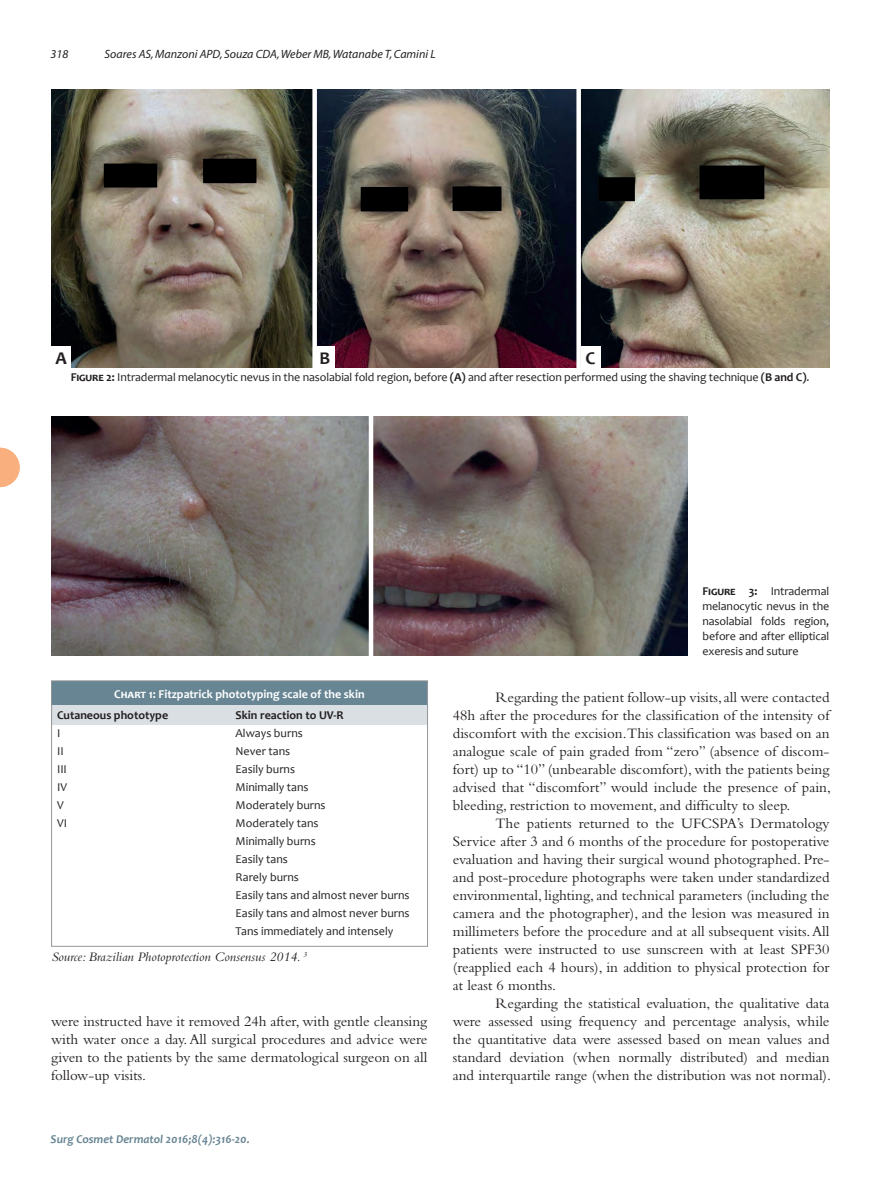
<style>
.page{position:relative;width:893px;height:1191px;background:#fff}
.page>*{position:absolute;margin:0;border:0;box-sizing:border-box;transform-origin:0 0}
.t1{font:700 18px "Candara";color:#231f20}
.t2{font:15px/18px "Bembo";color:#231f20;text-align:justify}
.Surgical-PT_-_2016{font:italic 13.5px "Bembo";color:#231f20}
.t3{font:12px/15px "Candara";color:#231f20;text-align:justify}
.t4{font:italic 12px "Myriad";color:#231f20}
.t5{font:700 12px "Candara";color:#fff}
.t6{font:700 12px "Candara";color:#231f20}
.t7{font:italic 700 12px "Candara";color:#678593}
.s1{font-weight:700}
</style>
<div class="page">
<svg style="left:0;top:448px;width:20px;height:39px"></svg>
<div style="left:51px;top:681px;width:376px;height:26px;background:#678593"></div>
<div style="left:51px;top:705px;width:377px;height:19px;background:#d9dfe3"></div>
<div style="left:51px;top:680px;width:377px;height:266px;border:1px solid #939598"></div>
<img style="left:51px;top:89px;width:778px;height:279px">
<img style="left:51px;top:417px;width:636px;height:238px">
<div style="left:312px;top:86px;width:5px;height:284px;background:#fff"></div>
<div style="left:576px;top:86px;width:5px;height:284px;background:#fff"></div>
<div style="left:51px;top:347px;width:20px;height:21px;background:#fff"></div>
<div style="left:315px;top:347px;width:20px;height:21px;background:#fff"></div>
<div style="left:580px;top:347px;width:20px;height:21px;background:#fff"></div>
<hr style="left:369px;top:413px;width:4px;height:247px;background:#fff">
<p class="t4" style="left:51px;top:48px;width:19px">318</p>
<p class="t4" style="left:105px;top:48px;width:333px">Soares AS, Manzoni APD, Souza CDA, Weber MB, Watanabe T, Camini L</p>
<p class="t1" style="left:55px;top:347px;width:13px">A</p>
<p class="t1" style="left:320px;top:347px;width:12px">B</p>
<p class="t1" style="left:585px;top:347px;width:11px">C</p>
<p class="t3" style="left:71px;top:369px;width:740px"><span class="s1">Figure 2:</span> Intradermal melanocytic nevus in the nasolabial fold region, before <span class="s1">(A)</span> and after resection performed using the shaving technique <span class="s1">(B and C)</span>.</p>
<p class="t5" style="left:114px;top:687px;width:252px">Chart 1: Fitzpatrick phototyping scale of the skin</p>
<p class="t6" style="left:57px;top:707px;width:113px">Cutaneous phototype</p>
<p class="t6" style="left:236px;top:707px;width:110px">Skin reaction to UV-R</p>
<p class="t3" style="left:57px;top:725px;width:5px">I</p>
<p class="t3" style="left:236px;top:725px;width:69px">Always burns</p>
<p class="t3" style="left:57px;top:743px;width:8px">II</p>
<p class="t3" style="left:236px;top:743px;width:56px">Never tans</p>
<p class="t3" style="left:57px;top:761px;width:11px">III</p>
<p class="t3" style="left:236px;top:761px;width:61px">Easily burns</p>
<p class="t3" style="left:57px;top:779px;width:11px">IV</p>
<p class="t3" style="left:236px;top:779px;width:75px">Minimally tans</p>
<p class="t3" style="left:57px;top:797px;width:8px">V</p>
<p class="t3" style="left:236px;top:797px;width:92px">Moderately burns</p>
<p class="t3" style="left:57px;top:815px;width:11px">VI</p>
<p class="t3" style="left:236px;top:815px;width:84px">Moderately tans</p>
<p class="t3" style="left:236px;top:833px;width:82px">Minimally burns</p>
<p class="t3" style="left:236px;top:851px;width:54px">Easily tans</p>
<p class="t3" style="left:236px;top:869px;width:65px">Rarely burns</p>
<p class="t3" style="left:236px;top:887px;width:176px">Easily tans and almost never burns</p>
<p class="t3" style="left:236px;top:905px;width:176px">Easily tans and almost never burns</p>
<p class="t3" style="left:236px;top:923px;width:159px">Tans immediately and intensely</p>
<p class="Surgical-PT_-_2016" style="left:51px;top:949px;width:257px">Source: Brazilian Photoprotection Consensus 2014. <sup>3</sup></p>
<p class="t2" style="left:51px;top:1012px;width:378px">were instructed have it removed 24h after, with gentle cleansing with water once a day. All surgical procedures and advice were given to the patients by the same dermatological surgeon on all follow-up visits.</p>
<p class="t7" style="left:51px;top:1131px;width:201px">Surg Cosmet Dermatol 2016;8(4):316-20.</p>
<p class="t3" style="left:702px;top:584px;width:128px"><span class="s1">Figure 3:</span> Intradermal melanocytic nevus in the nasolabial folds region, before and after elliptical exeresis and suture</p>
<p class="t2" style="left:453px;top:688px;width:380px;text-indent:43px">Regarding the patient follow-up visits, all were contacted 48h after the procedures for the classification of the intensity of discomfort with the excision.This classification was based on an analogue scale of pain graded from “zero” (absence of discom&shy;fort) up to “10” (unbearable discomfort), with the patients being advised that “discomfort” would include the presence of pain, bleeding, restriction to movement, and difficulty to sleep.</p>
<p class="t2" style="left:453px;top:814px;width:378px;text-indent:43px">The patients returned to the UFCSPA’s Dermatology Service after 3 and 6 months of the procedure for postoperative evaluation and having their surgical wound photographed. Pre&shy;and post-procedure photographs were taken under standardized environmental, lighting, and technical parameters (including the camera and the photographer), and the lesion was measured in millimeters before the procedure and at all subsequent visits. All patients were instructed to use sunscreen with at least SPF30 (reapplied each 4 hours), in addition to physical protection for at least 6 months.</p>
<p class="t2" style="left:453px;top:994px;width:380px;text-indent:43px">Regarding the statistical evaluation, the qualitative data were assessed using frequency and percentage analysis, while the quantitative data were assessed based on mean values and standard deviation (when normally distributed) and median and interquartile range (when the distribution was not normal).</p>
</div>
